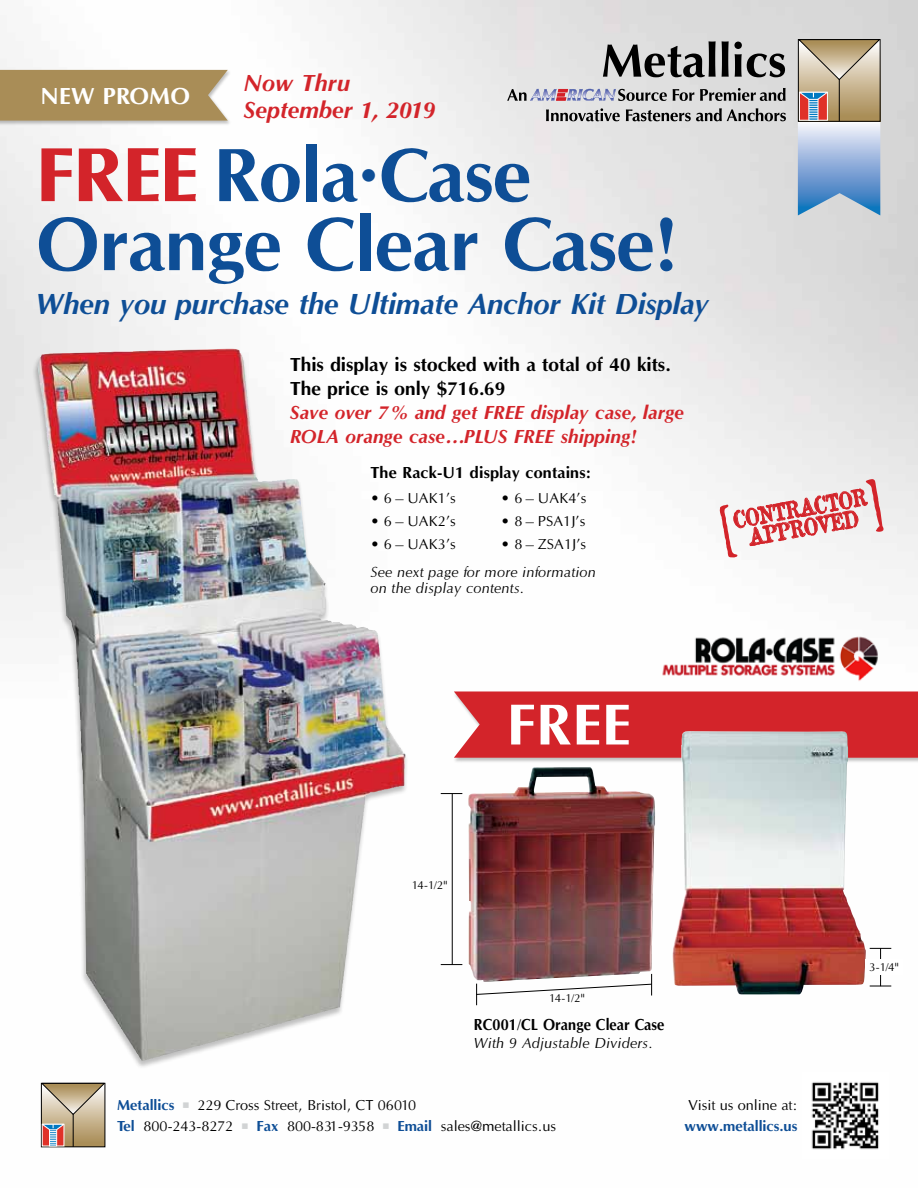
<style>
.page{position:relative;width:918px;height:1188px;background:#fff}
.page>*{position:absolute;margin:0;border:0;box-sizing:border-box;transform-origin:0 0}
.t1{font:700 78px/69px "Optim";letter-spacing:-.02em;color:#0e4e96}
.t2{font:700 59.55px "Optim";color:#fff}
.t3{font:italic 700 30px "Optim";letter-spacing:-.02em;color:#0e4e96}
.t4{font:italic 700 24px/27px "Optim";letter-spacing:-.01em;color:#d3242a}
.t5{font:700 24px "Optim";color:#fff}
.t6{font:22.5px "Attic";color:#d3242a;scale:.74 1}
.t7{font:italic 700 19.5px/24px "Optim";letter-spacing:-.01em;color:#d3242a}
.t8{font:700 19.5px/24px "Optim";letter-spacing:-.01em;color:#000}
.t9{font:700 16.5px "Optim";letter-spacing:-.005em;color:#000}
.t10{font:700 16.5px "Optim";letter-spacing:-.005em;color:#000;scale:.9 1}
.t11{font:15px/21px "Optim";letter-spacing:-.01em;color:#000}
.t12{font:italic 15px/16.5px "Optim";color:#000}
.t13{font:700 15px "Optim";letter-spacing:-.01em;color:#0e4e96}
.t14{font:12px "Optim";color:#000}
.s1{font-weight:900;color:#d3242a}
.s2{font-weight:700;color:#0e4e96}
</style>
<div class="page">
<div style="left:798px;top:40px;width:82px;height:81px;background:#cab692"></div>
<hr style="left:839px;top:78px;width:1px;height:43px;background:#000">
<svg style="left:798px;top:38px;width:83px;height:43px;background:#c0b297"></svg>
<svg style="left:797px;top:91px;width:83px;height:124px;background:#9eacc1"></svg>
<div style="left:0;top:69px;width:232px;height:57px;background:#000;opacity:.25"></div>
<div style="left:0;top:70px;width:228px;height:51px;background:#a98d57"></div>
<svg style="left:603px;top:41px;width:113px;height:36px;background:#898989"></svg>
<svg style="left:722px;top:41px;width:63px;height:36px;background:#8a8a8a"></svg>
<svg style="left:673px;top:89px;width:21px;height:12px"></svg>
<svg style="left:700px;top:88px;width:86px;height:13px"></svg>
<svg style="left:546px;top:108px;width:74px;height:13px"></svg>
<svg style="left:626px;top:108px;width:160px;height:13px;background:#969696"></svg>
<svg style="left:507px;top:89px;width:160px;height:12px;background:#a7a0ae"></svg>
<hr style="left:41px;top:1147px;width:64px;height:1px;background:#a6a7a7">
<svg style="left:43px;top:1115px;width:60px;height:30px"></svg>
<div style="left:41px;top:1083px;width:64px;height:64px;border:1px solid #000"></div>
<hr style="left:73px;top:1113px;width:1px;height:34px;background:#000">
<svg style="left:41px;top:1082px;width:65px;height:33px;background:#bcae94"></svg>
<svg style="left:40px;top:1124px;width:26px;height:23px"></svg>
<img style="left:811px;top:1081px;width:69px;height:69px">
<img style="left:662px;top:622px;width:217px;height:60px">
<div style="left:454px;top:691px;width:464px;height:67px;background:#d3242a"></div>
<img style="left:468px;top:731px;width:398px;height:264px">
<div style="left:32px;top:348px;width:377px;height:721px;background:#000;opacity:.25"></div>
<img style="left:37px;top:349px;width:186px;height:655px">
<svg style="left:441px;top:793px;width:21px;height:1px"></svg>
<svg style="left:441px;top:964px;width:21px;height:1px"></svg>
<hr style="left:452px;top:794px;width:1px;height:171px;background:#000">
<svg style="left:475px;top:974px;width:178px;height:31px"></svg>
<svg style="left:870px;top:948px;width:21px;height:1px"></svg>
<svg style="left:870px;top:986px;width:21px;height:1px"></svg>
<hr style="left:880px;top:948px;width:1px;height:38px;background:#000">
<div style="left:866px;top:959px;width:37px;height:15px;background:#fff"></div>
<svg style="left:719px;top:479px;width:165px;height:79px"></svg>
<h3 class="t5" style="left:40px;top:83px;width:151px">NEW PROMO</h3>
<h3 class="t4" style="left:244px;top:70px;width:194px">Now Thru<br>September 1, 2019</h3>
<h1 class="t1" style="left:36px;top:145px;width:645px"><span class="s1">FREE</span> Rola<sup>•</sup>Case<br>Orange Clear Case!</h1>
<h3 class="t3" style="left:36px;top:288px;width:675px">When you purchase the Ultimate Anchor Kit Display</h3>
<h3 class="t8" style="left:290px;top:354px;width:382px">This display is stocked with a total of 40 kits.<br>The price is only $716.69</h3>
<h3 class="t7" style="left:290px;top:402px;width:395px">Save over 7% and get FREE display case, large<br>ROLA orange case…PLUS free</h3>
<h3 class="t7" style="left:561px;top:426px;width:78px">shipping!</h3>
<p class="t9" style="left:370px;top:464px;width:222px">The Rack-U1 display contains:</p>
<p class="t11" style="left:370px;top:488px;width:87px">• 6 – UAK1’s</p>
<p class="t11" style="left:370px;top:511px;width:87px">• 6 – UAK2’s</p>
<p class="t11" style="left:370px;top:534px;width:87px">• 6 – UAK3’s</p>
<p class="t11" style="left:501px;top:488px;width:87px">• 6 – UAK4’s</p>
<p class="t11" style="left:501px;top:511px;width:86px">• 8 – PSA1J’s</p>
<p class="t11" style="left:501px;top:534px;width:87px">• 8 – ZSA1J’s</p>
<p class="t12" style="left:370px;top:564px;width:227px">See next page for more information on the display contents.</p>
<h2 class="t2" style="left:507px;top:694px;width:126px">FREE</h2>
<p class="t14" style="left:412px;top:879px;width:37px">14-1/2"</p>
<p class="t14" style="left:549px;top:992px;width:37px">14-1/2"</p>
<p class="t10" style="left:474px;top:1016px;width:213px">RC001/CL Orange Clear Case</p>
<p class="t12" style="left:474px;top:1036px;width:180px">With 9 Adjustable Dividers.</p>
<h3 class="t6" style="left:731px;top:505px;width:184px;rotate:-10deg">CONTRACTOR</h3>
<h3 class="t6" style="left:746px;top:523px;width:151px;rotate:-10deg">APPROVED</h3>
<p class="t14" style="left:869px;top:961px;width:31px">3-1/4"</p>
<p class="t11" style="left:117px;top:1095px;width:441px"><span class="s2">Metallics</span> <sup>■</sup> 229 Cross Street, Bristol, CT 06010<br><span class="s2">Tel</span> 800-243-8272 <sup>■</sup> <span class="s2">Fax</span> 800-831-9358 <sup>■</sup> <span class="s2">Email</span> sales@metallics.us</p>
<p class="t11" style="left:688px;top:1095px;width:111px">Visit us online at:</p>
<p class="t13" style="left:685px;top:1119px;width:114px">www.metallics.us</p>
</div>
